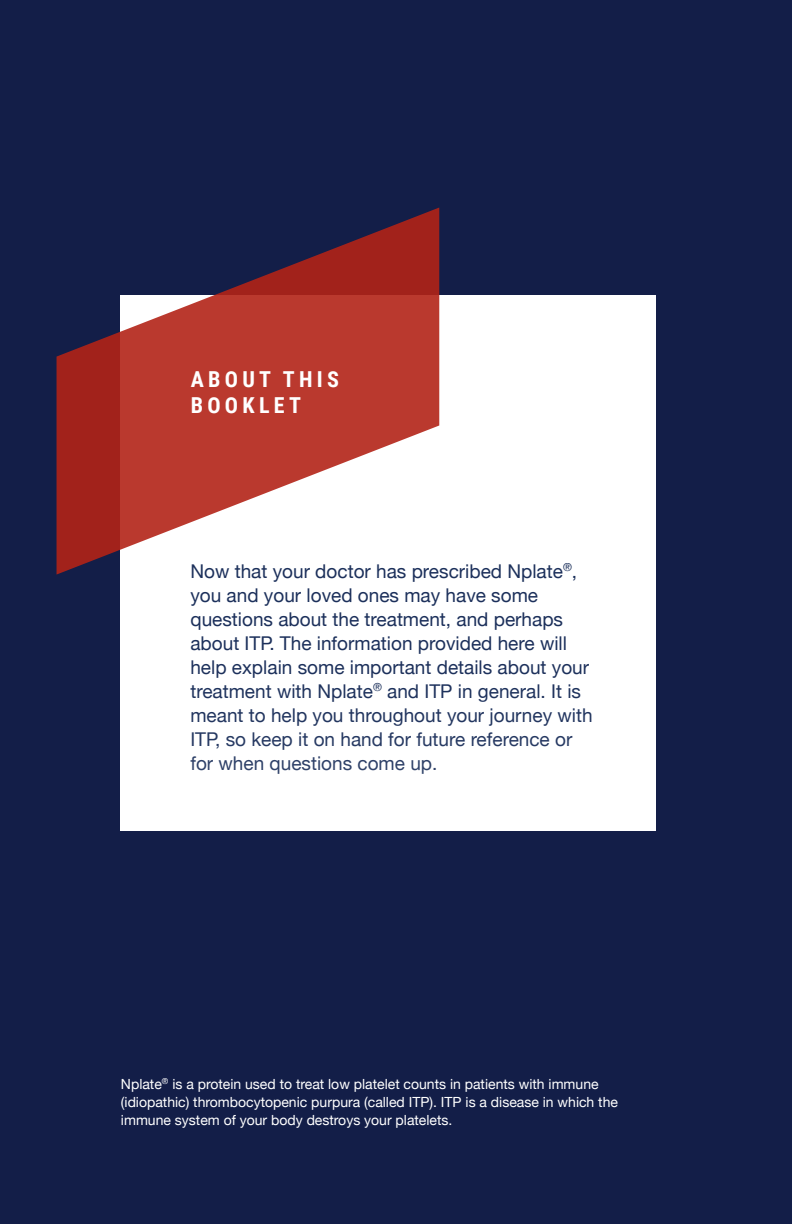
<style>
.page{position:relative;width:792px;height:1224px;background:#131e48}
.page>*{position:absolute;margin:0;border:0;box-sizing:border-box;transform-origin:0 0}
.t1{font:700 22px/26px "Roboto Condensed";letter-spacing:.195em;color:#fff}
.t2{font:19px/24px "Helvetica Neue";color:#1c305b}
.t3{font:14px/18px "Helvetica Neue";color:#fff}
</style>
<div class="page">
<div style="left:121px;top:295px;width:535px;height:535px;background:#fff"></div>
<svg style="left:57px;top:208px;width:382px;height:367px"></svg>
<p class="t1" style="left:191px;top:366px;width:150px">ABOUT THIS<br>BOOKLET</p>
<p class="t2" style="left:190px;top:560px;width:404px">Now that your doctor has prescribed Nplate<sup>®</sup>, you and your loved ones may have some questions about the treatment, and perhaps about ITP. The information provided here will help explain some important details about your treatment with Nplate<sup>®</sup> and ITP in general. It is meant to help you throughout your journey with ITP, so keep it on hand for future reference or for when questions come up.</p>
<p class="t3" style="left:121px;top:1076px;width:499px">Nplate<sup>®</sup> is a protein used to treat low platelet counts in patients with immune (idiopathic) thrombocytopenic purpura (called ITP). ITP is a disease in which the immune system of your body destroys your platelets.</p>
</div>
